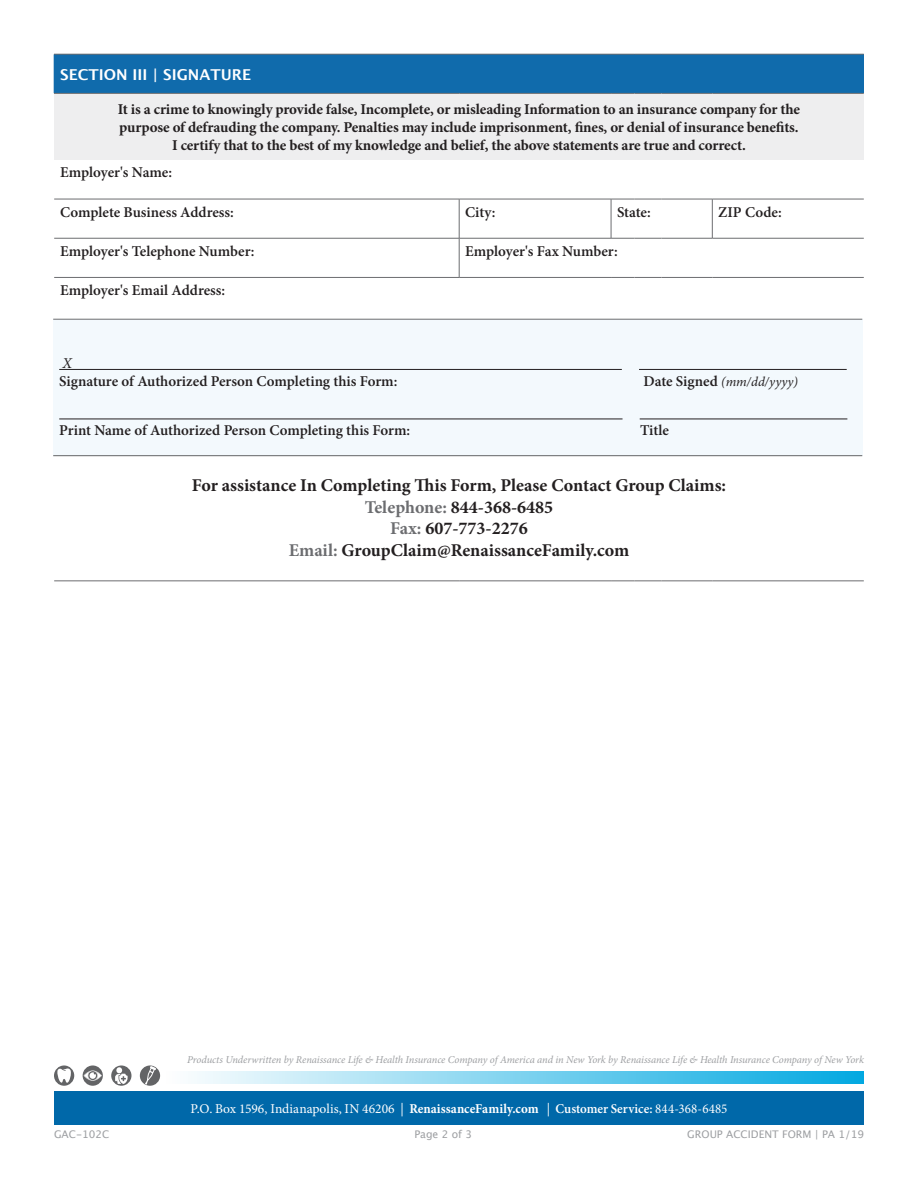
<style>
.page{position:relative;width:918px;height:1188px;background:#fff}
.page>*{position:absolute;margin:0;border:0;box-sizing:border-box;transform-origin:0 0}
.t1{font:700 18px/21.6px "Minion Pro";color:#231f20;text-align:center}
.t2{font:700 15px/18px "Minion Pro";letter-spacing:-.01em;color:#231f20;text-align:center}
.t3{font:600 15px "Minion Pro";letter-spacing:-.005em;color:#231f20}
.t4{font:700 15px "Lucida Grande";color:#fff}
.t5{font:italic 15px "Minion Pro";color:#231f20}
.t6{font:13.5px "Minion Pro";letter-spacing:.005em;color:#fff}
.t7{font:italic 13.5px "Minion Pro";letter-spacing:.01em;color:#231f20}
.t8{font:italic 10.5px "Minion Pro";letter-spacing:-.01em;color:#9d9fa2}
.t9{font:10.5px "Lucida Grande";color:#9d9fa2}
.s1{font-weight:600;font-style:normal;font-size:15px}
.s2{color:#6c6d70}
.s3{font-weight:700}
.s4{font-weight:600}
</style>
<div class="page">
<div style="left:54px;top:54px;width:810px;height:39px;background:#106bac"></div>
<div style="left:54px;top:93px;width:810px;height:67px;background:#eeeeef"></div>
<hr style="left:459px;top:199px;width:1px;height:39px;background:#6c6d70">
<hr style="left:611px;top:199px;width:1px;height:39px;background:#6c6d70">
<hr style="left:712px;top:199px;width:1px;height:39px;background:#6c6d70">
<hr style="left:459px;top:238px;width:1px;height:39px;background:#6c6d70">
<hr style="left:54px;top:93px;width:405px;height:1px;background:#6c6d70">
<hr style="left:459px;top:93px;width:152px;height:1px;background:#6c6d70">
<svg style="left:611px;top:93px;width:51px;height:1px"></svg>
<hr style="left:662px;top:93px;width:50px;height:1px;background:#6c6d70">
<hr style="left:712px;top:93px;width:152px;height:1px;background:#6c6d70">
<hr style="left:54px;top:199px;width:405px;height:1px;background:#6c6d70">
<hr style="left:459px;top:199px;width:152px;height:1px;background:#6c6d70">
<svg style="left:611px;top:199px;width:51px;height:1px"></svg>
<hr style="left:662px;top:199px;width:50px;height:1px;background:#6c6d70">
<hr style="left:712px;top:199px;width:152px;height:1px;background:#6c6d70">
<hr style="left:54px;top:238px;width:405px;height:1px;background:#6c6d70">
<hr style="left:459px;top:238px;width:152px;height:1px;background:#6c6d70">
<svg style="left:611px;top:238px;width:51px;height:1px"></svg>
<hr style="left:662px;top:238px;width:50px;height:1px;background:#6c6d70">
<hr style="left:712px;top:238px;width:152px;height:1px;background:#6c6d70">
<hr style="left:54px;top:277px;width:405px;height:1px;background:#6c6d70">
<hr style="left:459px;top:277px;width:152px;height:1px;background:#6c6d70">
<svg style="left:611px;top:277px;width:51px;height:1px"></svg>
<hr style="left:662px;top:277px;width:50px;height:1px;background:#6c6d70">
<hr style="left:712px;top:277px;width:152px;height:1px;background:#6c6d70">
<hr style="left:54px;top:581px;width:405px;height:1px;background:#6c6d70">
<hr style="left:459px;top:581px;width:152px;height:1px;background:#6c6d70">
<svg style="left:611px;top:581px;width:51px;height:1px"></svg>
<hr style="left:662px;top:581px;width:50px;height:1px;background:#6c6d70">
<hr style="left:712px;top:581px;width:152px;height:1px;background:#6c6d70">
<hr style="left:54px;top:54px;width:405px;height:1px;background:#6c6d70">
<hr style="left:459px;top:54px;width:152px;height:1px;background:#6c6d70">
<svg style="left:611px;top:54px;width:51px;height:1px"></svg>
<hr style="left:662px;top:54px;width:50px;height:1px;background:#6c6d70">
<hr style="left:712px;top:54px;width:152px;height:1px;background:#6c6d70">
<div style="left:53px;top:319px;width:809px;height:137px;background:#f3f9fd"></div>
<hr style="left:53px;top:319px;width:809px;height:1px;background:#6c6d70">
<hr style="left:53px;top:455px;width:809px;height:1px;background:#636466">
<hr style="left:59px;top:369px;width:563px;height:1px;background:#231f20">
<hr style="left:639px;top:369px;width:208px;height:1px;background:#231f20">
<hr style="left:59px;top:419px;width:564px;height:1px;background:#231f20">
<hr style="left:640px;top:419px;width:207px;height:1px;background:#231f20">
<div style="left:140px;top:1065px;width:20px;height:21px;background:#636466;border-radius:50%"></div>
<svg style="left:145px;top:1066px;width:11px;height:19px"></svg>
<div style="left:54px;top:1091px;width:810px;height:34px;background:#0068a9"></div>
<svg style="left:194px;top:1072px;width:670px;height:12px;background:#7bd1ef"></svg>
<svg style="left:54px;top:1065px;width:20px;height:21px"></svg>
<svg style="left:56px;top:1069px;width:15px;height:14px"></svg>
<div style="left:83px;top:1065px;width:20px;height:21px;background:#636466;border-radius:50%"></div>
<svg style="left:84px;top:1070px;width:18px;height:11px"></svg>
<svg style="left:111px;top:1065px;width:20px;height:21px"></svg>
<svg style="left:115px;top:1067px;width:13px;height:17px"></svg>
<p class="t4" style="left:60px;top:62px;width:193px">SECTION III | SIGNATURE</p>
<p class="t2" style="left:118px;top:100px;width:684px">It is a crime to knowingly provide false, Incomplete, or misleading Information to an insurance company for the purpose of defrauding the company. Penalties may include imprisonment, fines, or denial of insurance benefits.<br>I certify that to the best of my knowledge and belief, the above statements are true and correct.</p>
<p class="t3" style="left:60px;top:162px;width:113px">Employer's Name:</p>
<p class="t3" style="left:60px;top:202px;width:175px">Complete Business Address:</p>
<p class="t3" style="left:465px;top:202px;width:32px">City:</p>
<p class="t3" style="left:617px;top:202px;width:35px">State:</p>
<p class="t3" style="left:718px;top:202px;width:65px">ZIP Code:</p>
<p class="t3" style="left:60px;top:241px;width:196px">Employer's Telephone Number:</p>
<p class="t3" style="left:465px;top:241px;width:154px">Employer's Fax Number:</p>
<p class="t3" style="left:60px;top:280px;width:166px">Employer's Email Address:</p>
<p class="t5" style="left:63px;top:353px;width:11px">X</p>
<p class="t3" style="left:59px;top:371px;width:340px">Signature of Authorized Person Completing this Form:</p>
<p class="t7" style="left:643px;top:372px;width:156px"><span class="s1">Date Signed</span> (mm/dd/yyyy)</p>
<p class="t3" style="left:59px;top:420px;width:352px">Print Name of Authorized Person Completing this Form:</p>
<p class="t3" style="left:640px;top:420px;width:30px">Title</p>
<p class="t1" style="left:192px;top:474px;width:536px">For assistance In Completing This Form, Please Contact Group Claims:<br><span class="s2">Telephone:</span> 844-368-6485<br><span class="s2">Fax:</span> 607-773-2276<br><span class="s2">Email:</span> GroupClaim@RenaissanceFamily.com</p>
<p class="t8" style="left:187px;top:1052px;width:678px">Products Underwritten by Renaissance Life &amp; Health Insurance Company of America and in New York by Renaissance Life &amp; Health Insurance Company of New York</p>
<p class="t6" style="left:191px;top:1100px;width:538px">P.O. Box 1596, Indianapolis, IN 46206 | <span class="s3">RenaissanceFamily.com</span> | <span class="s4">Customer Service:</span> 844-368-6485</p>
<p class="t9" style="left:54px;top:1128px;width:57px">GAC-102C</p>
<p class="t9" style="left:414px;top:1128px;width:59px">Page 2 of 3</p>
<p class="t9" style="left:687px;top:1128px;width:178px">GROUP ACCIDENT FORM | PA 1/19</p>
</div>
